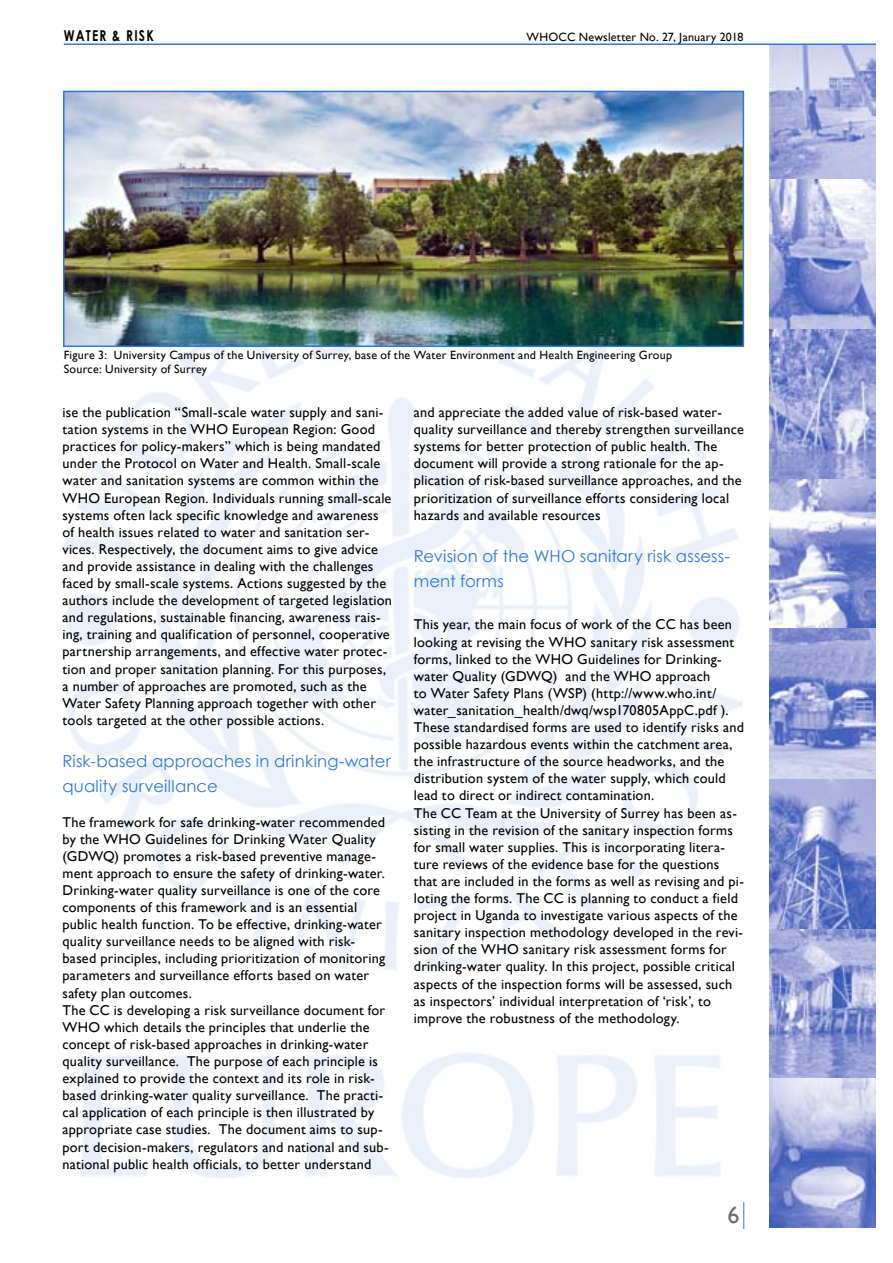
<style>
.page{position:relative;width:893px;height:1263px;background:#fff}
.page>*{position:absolute;margin:0;border:0;box-sizing:border-box;transform-origin:0 0}
.t1{font:24px "Gill Sans";color:#6d6e71}
.t2{font:16.5px/25.2px "Century Gothic";letter-spacing:.01em;color:#3179d6}
.t3{font:700 15px "Century Gothic";letter-spacing:.1em;color:#000;scale:.8 1}
.t4{font:14.25px/17.1px "Gill Sans";letter-spacing:.015em;color:#000}
.t5{font:12px/14.4px "Gill Sans";letter-spacing:.02em;color:#000}
</style>
<div class="page">
<img style="left:770px;top:45px;width:106px;height:1183px">
<svg style="left:743px;top:1202px;width:1px;height:27px"></svg>
<hr style="left:64px;top:43px;width:812px;height:2px;background:#3179d6">
<img style="left:66px;top:94px;width:675px;height:250px">
<div style="left:63px;top:91px;width:681px;height:256px;border:2px solid #3179d6"></div>
<p class="t3" style="left:64px;top:24px;width:114px">WATER &amp; RISK</p>
<p class="t5" style="left:527px;top:30px;width:218px">WHOCC Newsletter No. 27, January 2018</p>
<p class="t5" style="left:64px;top:348px;width:610px">Figure 3: University Campus of the University of Surrey, base of the Water Environment and Health Engineering Group<br>Source: University of Surrey</p>
<p class="t4" style="left:414px;top:404px;width:332px">and appreciate the added value of risk-based water&shy;quality surveillance and thereby strengthen surveillance systems for better protection of public health. The document will provide a strong rationale for the ap&shy;plication of risk-based surveillance approaches, and the prioritization of surveillance efforts considering local hazards and available resources</p>
<p class="t2" style="left:414px;top:543px;width:318px">Revision of the WHO sanitary risk assess&shy;ment forms</p>
<p class="t4" style="left:414px;top:616px;width:332px">This year, the main focus of work of the CC has been looking at revising the WHO sanitary risk assessment forms, linked to the WHO Guidelines for Drinking&shy;water Quality (GDWQ) and the WHO approach<br>to Water Safety Plans (WSP) (http://www.who.int/ water_sanitation_health/dwq/wsp170805AppC.pdf ).<br>These standardised forms are used to identify risks and possible hazardous events within the catchment area, the infrastructure of the source headworks, and the distribution system of the water supply, which could lead to direct or indirect contamination.<br>The CC Team at the University of Surrey has been as&shy;sisting in the revision of the sanitary inspection forms for small water supplies. This is incorporating litera&shy;ture reviews of the evidence base for the questions that are included in the forms as well as revising and pi&shy;loting the forms. The CC is planning to conduct a field project in Uganda to investigate various aspects of the sanitary inspection methodology developed in the revi&shy;sion of the WHO sanitary risk assessment forms for drinking-water quality. In this project, possible critical aspects of the inspection forms will be assessed, such as inspectors’ individual interpretation of ‘risk’, to improve the robustness of the methodology.</p>
<p class="t4" style="left:63px;top:404px;width:331px">ise the publication “Small-scale water supply and sani&shy;tation systems in the WHO European Region: Good practices for policy-makers” which is being mandated under the Protocol on Water and Health. Small-scale water and sanitation systems are common within the WHO European Region. Individuals running small-scale systems often lack specific knowledge and awareness of health issues related to water and sanitation ser&shy;vices. Respectively, the document aims to give advice and provide assistance in dealing with the challenges faced by small-scale systems. Actions suggested by the authors include the development of targeted legislation and regulations, sustainable financing, awareness rais&shy;ing, training and qualification of personnel, cooperative partnership arrangements, and effective water protec&shy;tion and proper sanitation planning. For this purposes, a number of approaches are promoted, such as the Water Safety Planning approach together with other tools targeted at the other possible actions.</p>
<p class="t2" style="left:63px;top:748px;width:330px">Risk-based approaches in drinking-water quality surveillance</p>
<p class="t4" style="left:63px;top:813px;width:328px">The framework for safe drinking-water recommended by the WHO Guidelines for Drinking Water Quality (GDWQ) promotes a risk-based preventive manage&shy;ment approach to ensure the safety of drinking-water.<br>Drinking-water quality surveillance is one of the core components of this framework and is an essential public health function. To be effective, drinking-water quality surveillance needs to be aligned with risk&shy;based principles, including prioritization of monitoring parameters and surveillance efforts based on water safety plan outcomes.<br>The CC is developing a risk surveillance document for WHO which details the principles that underlie the concept of risk-based approaches in drinking-water quality surveillance. The purpose of each principle is explained to provide the context and its role in risk&shy;based drinking-water quality surveillance. The practi&shy;cal application of each principle is then illustrated by appropriate case studies. The document aims to sup&shy;port decision-makers, regulators and national and sub&shy;national public health officials, to better understand</p>
<h1 class="t1" style="left:727px;top:1201px;width:13px">6</h1>
</div>
